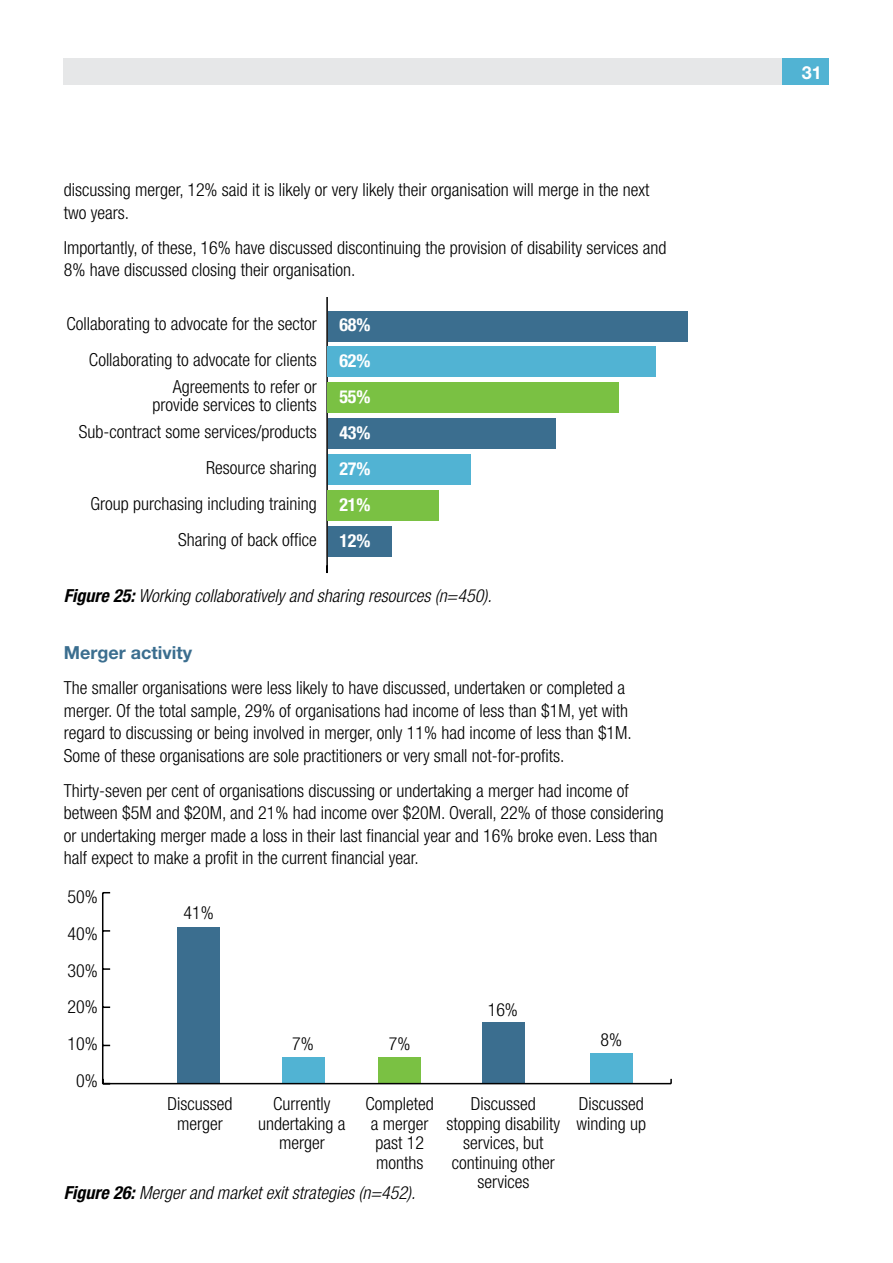
<style>
.page{position:relative;width:893px;height:1263px;background:#fff}
.page>*{position:absolute;margin:0;border:0;box-sizing:border-box;transform-origin:0 0}
.t1{font:300 condensed 18px/19.5px "Helvetica Neue";color:#000}
.t2{font:italic 300 condensed 18px "Helvetica Neue";color:#000}
.t3{font:700 condensed 18px/36px "Helvetica Neue";color:#fff;text-align:justify}
.t4{font:700 18px "Helvetica Neue";color:#3b6e8f}
.t5{font:700 18px "Helvetica Neue";color:#fff}
.s1{font-weight:700}
</style>
<div class="page">
<div style="left:64px;top:58px;width:765px;height:27px;background:#e6e7e8"></div>
<div style="left:782px;top:58px;width:47px;height:27px;background:#51b3d3"></div>
<hr style="left:326px;top:297px;width:2px;height:276px;background:#000">
<div style="left:328px;top:311px;width:360px;height:30px;background:#3b6e8f"></div>
<div style="left:328px;top:347px;width:328px;height:30px;background:#51b3d3"></div>
<div style="left:328px;top:383px;width:291px;height:30px;background:#7ac143"></div>
<div style="left:328px;top:418px;width:227px;height:31px;background:#3b6e8f"></div>
<div style="left:328px;top:454px;width:143px;height:31px;background:#51b3d3"></div>
<div style="left:328px;top:490px;width:111px;height:31px;background:#7ac143"></div>
<div style="left:328px;top:526px;width:63px;height:30px;background:#3b6e8f"></div>
<div style="left:590px;top:1053px;width:43px;height:30px;background:#51b3d3"></div>
<div style="left:482px;top:1022px;width:43px;height:61px;background:#3b6e8f"></div>
<div style="left:378px;top:1057px;width:43px;height:26px;background:#7ac143"></div>
<div style="left:282px;top:1057px;width:42px;height:26px;background:#51b3d3"></div>
<div style="left:177px;top:927px;width:43px;height:156px;background:#3b6e8f"></div>
<hr style="left:103px;top:1083px;width:568px;height:1px;background:#000">
<hr style="left:102px;top:893px;width:1px;height:191px;background:#000">
<svg style="left:103px;top:1006px;width:7px;height:2px"></svg>
<svg style="left:103px;top:968px;width:7px;height:2px"></svg>
<svg style="left:103px;top:930px;width:7px;height:2px"></svg>
<p class="t1" style="left:64px;top:178px;width:587px;line-height:22.5px">discussing merger, 12% said it is likely or very likely their organisation will merge in the next two years.</p>
<p class="t1" style="left:64px;top:236px;width:604px;line-height:22.5px">Importantly, of these, 16% have discussed discontinuing the provision of disability services and<br>8% have discussed closing their organisation.</p>
<p class="t1" style="left:67px;top:306px;width:252px;line-height:36px;text-align:right">Collaborating to advocate for the sector<br>Collaborating to advocate for clients</p>
<p class="t1" style="left:153px;top:378px;width:166px;line-height:17.2px;text-align:right">Agreements to refer or provide services to clients</p>
<p class="t1" style="left:79px;top:413px;width:239px;line-height:36px;text-align:right">Sub-contract some services/products<br>Resource sharing<br>Group purchasing including training<br>Sharing of back office</p>
<p class="t3" style="left:339px;top:306px;width:33px">68% 62% 55% 43% 27% 21% 12%</p>
<p class="t2" style="left:64px;top:585px;width:429px"><span class="s1">Figure 25:</span> Working collaboratively and sharing resources (n=450).</p>
<p class="t4" style="left:64px;top:641px;width:130px">Merger activity</p>
<p class="t1" style="left:64px;top:676px;width:570px;line-height:22.5px">The smaller organisations were less likely to have discussed, undertaken or completed a merger. Of the total sample, 29% of organisations had income of less than $1M, yet with regard to discussing or being involved in merger, only 11% had income of less than $1M.<br>Some of these organisations are sole practitioners or very small not-for-profits.</p>
<p class="t1" style="left:64px;top:779px;width:601px;line-height:22.5px">Thirty-seven per cent of organisations discussing or undertaking a merger had income of between $5M and $20M, and 21% had income over $20M. Overall, 22% of those considering or undertaking merger made a loss in their last financial year and 16% broke even. Less than half expect to make a profit in the current financial year.</p>
<p class="t1" style="left:68px;top:878px;width:32px;line-height:36.8px;text-align:center">50%<br>40%<br>30%<br>20%<br>10%<br>0%</p>
<p class="t1" style="left:184px;top:903px;width:32px">41%</p>
<p class="t1" style="left:488px;top:999px;width:32px">16%</p>
<p class="t1" style="left:292px;top:1033px;width:23px">7%</p>
<p class="t1" style="left:389px;top:1033px;width:23px">7%</p>
<p class="t1" style="left:600px;top:1029px;width:23px">8%</p>
<p class="t1" style="left:167px;top:1094px;width:66px;text-align:center">Discussed merger</p>
<p class="t1" style="left:258px;top:1094px;width:89px;text-align:center">Currently undertaking a merger</p>
<p class="t1" style="left:366px;top:1094px;width:70px">Completed a merger past 12 months</p>
<p class="t1" style="left:447px;top:1094px;width:115px;text-align:center">Discussed stopping disability services, but continuing other services</p>
<p class="t1" style="left:576px;top:1094px;width:71px">Discussed winding up</p>
<p class="t2" style="left:64px;top:1182px;width:353px"><span class="s1">Figure 26:</span> Merger and market exit strategies (n=452).</p>
<p class="t5" style="left:802px;top:61px;width:22px">31</p>
</div>
